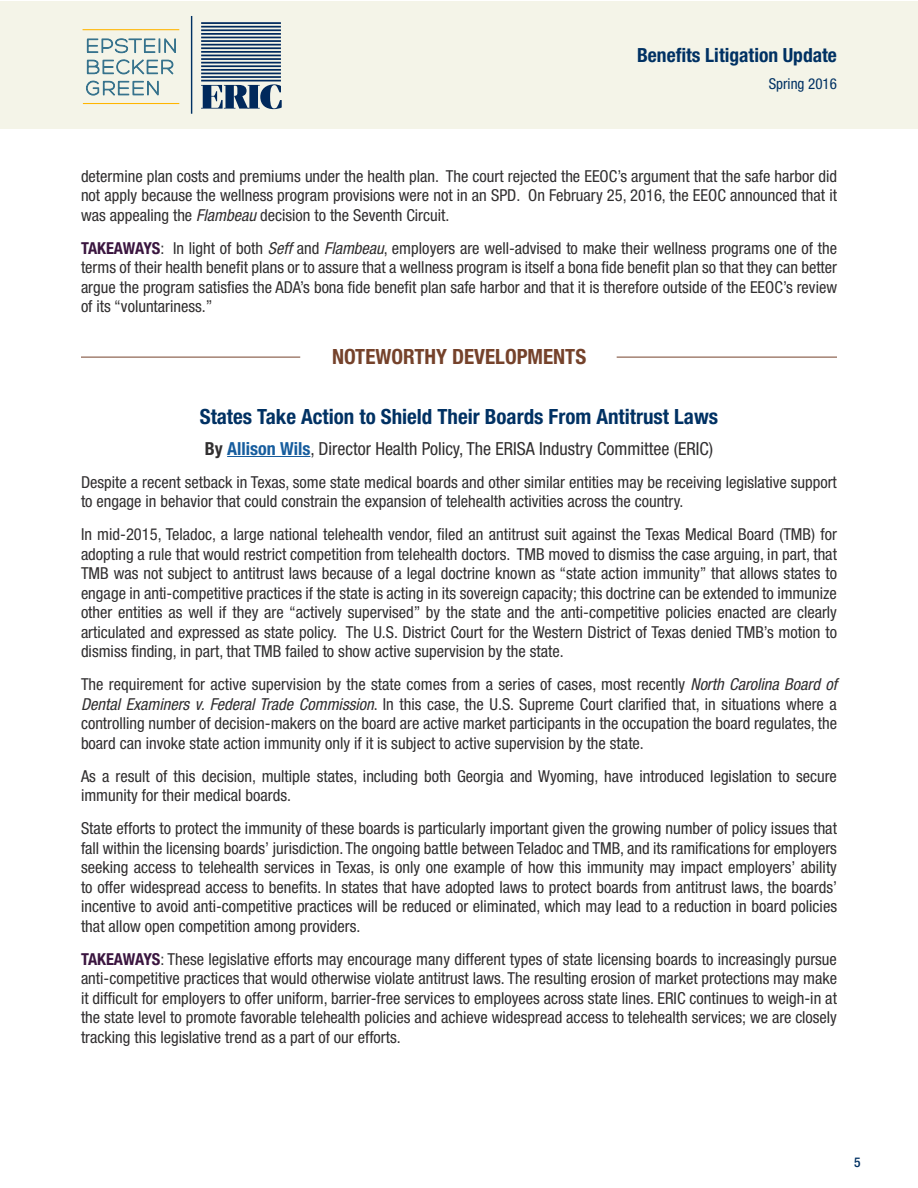
<style>
.page{position:relative;width:918px;height:1188px;background:#fff}
.page>*{position:absolute;margin:0;border:0;box-sizing:border-box;transform-origin:0 0}
.t1{font:700 condensed 21px "Helvetica Neue LT";color:#003163}
.t2{font:700 condensed 21px "Helvetica Neue LT";color:#75422b}
.t3{font:700 condensed 19.5px "Helvetica Neue LT";color:#003163}
.t4{font:condensed 18px "Helvetica Neue LT";color:#312f30}
.Body_Text{font:condensed 16.5px/19.5px "Helvetica Neue LT";color:#312f30;text-align:justify}
.t5{font:condensed 15px "Helvetica Neue LT";color:#003163}
.t6{font:500 condensed 13.5px "Helvetica Neue LT";color:#003163}
.s1{font-style:italic}
.s2{font-weight:700;color:#3a153f}
.s3{font-weight:700}
.s4{font-weight:700;color:#175d9e}
</style>
<div class="page">
<div style="left:1px;top:1px;width:917px;height:128px;background:#f4f4e8"></div>
<svg style="left:86px;top:38px;width:90px;height:58px"></svg>
<hr style="left:83px;top:103px;width:96px;height:1px;background:#ffb500">
<hr style="left:83px;top:29px;width:96px;height:1px;background:#ffb500">
<svg style="left:201px;top:84px;width:81px;height:25px"></svg>
<hr style="left:201px;top:80px;width:80px;height:1px;background:#00295c">
<hr style="left:201px;top:76px;width:80px;height:2px;background:#00295c">
<hr style="left:201px;top:73px;width:80px;height:1px;background:#00295c">
<hr style="left:201px;top:69px;width:80px;height:2px;background:#00295c">
<hr style="left:201px;top:65px;width:80px;height:2px;background:#00295c">
<hr style="left:201px;top:62px;width:80px;height:2px;background:#00295c">
<hr style="left:201px;top:58px;width:80px;height:2px;background:#00295c">
<hr style="left:201px;top:55px;width:80px;height:1px;background:#00295c">
<hr style="left:201px;top:51px;width:80px;height:2px;background:#00295c">
<hr style="left:201px;top:47px;width:80px;height:2px;background:#00295c">
<hr style="left:201px;top:44px;width:80px;height:2px;background:#00295c">
<hr style="left:201px;top:40px;width:80px;height:2px;background:#00295c">
<hr style="left:201px;top:37px;width:80px;height:1px;background:#00295c">
<hr style="left:201px;top:33px;width:80px;height:2px;background:#00295c">
<hr style="left:201px;top:29px;width:80px;height:2px;background:#00295c">
<hr style="left:201px;top:26px;width:80px;height:2px;background:#00295c">
<hr style="left:201px;top:22px;width:80px;height:2px;background:#00295c">
<hr style="left:191px;top:16px;width:1px;height:98px;background:#003163">
<hr style="left:227px;top:456px;width:83px;height:1px;background:#175d9e">
<hr style="left:617px;top:357px;width:220px;height:1px;background:#75422b">
<hr style="left:81px;top:357px;width:219px;height:1px;background:#75422b">
<p class="t3" style="left:637px;top:43px;width:201px">Benefits Litigation Update</p>
<p class="t5" style="left:769px;top:75px;width:70px">Spring 2016</p>
<p class="Body_Text" style="left:81px;top:166px;width:758px">determine plan costs and premiums under the health plan. The court rejected the EEOC’s argument that the safe harbor did not apply because the wellness program provisions were not in an SPD. On February 25, 2016, the EEOC announced that it was appealing the <span class="s1">Flambeau</span> decision to the Seventh Circuit.</p>
<p class="Body_Text" style="left:81px;top:238px;width:758px"><span class="s2">TAKEAWAYS</span>: In light of both <span class="s1">Seff</span> and <span class="s1">Flambeau</span>, employers are well-advised to make their wellness programs one of the terms of their health benefit plans or to assure that a wellness program is itself a bona fide benefit plan so that they can better argue the program satisfies the ADA’s bona fide benefit plan safe harbor and that it is therefore outside of the EEOC’s review of its “voluntariness.”</p>
<p class="t2" style="left:332px;top:344px;width:256px">NOTEWORTHY DEVELOPMENTS</p>
<p class="t1" style="left:200px;top:404px;width:520px">States Take Action to Shield Their Boards From Antitrust Laws</p>
<p class="t4" style="left:205px;top:438px;width:510px"><span class="s3">By</span> <span class="s4">Allison Wils</span>, Director Health Policy, The ERISA Industry Committee (ERIC)</p>
<p class="Body_Text" style="left:81px;top:472px;width:757px">Despite a recent setback in Texas, some state medical boards and other similar entities may be receiving legislative support to engage in behavior that could constrain the expansion of telehealth activities across the country.</p>
<p class="Body_Text" style="left:81px;top:525px;width:758px">In mid-2015, Teladoc, a large national telehealth vendor, filed an antitrust suit against the Texas Medical Board (TMB) for adopting a rule that would restrict competition from telehealth doctors. TMB moved to dismiss the case arguing, in part, that TMB was not subject to antitrust laws because of a legal doctrine known as “state action immunity” that allows states to engage in anti-competitive practices if the state is acting in its sovereign capacity; this doctrine can be extended to immunize other entities as well if they are “actively supervised” by the state and the anti-competitive policies enacted are clearly articulated and expressed as state policy. The U.S. District Court for the Western District of Texas denied TMB’s motion to dismiss finding, in part, that TMB failed to show active supervision by the state.</p>
<p class="Body_Text" style="left:81px;top:675px;width:758px">The requirement for active supervision by the state comes from a series of cases, most recently <span class="s1">North Carolina Board of Dental Examiners v. Federal Trade Commission</span>. In this case, the U.S. Supreme Court clarified that, in situations where a controlling number of decision-makers on the board are active market participants in the occupation the board regulates, the board can invoke state action immunity only if it is subject to active supervision by the state.</p>
<p class="Body_Text" style="left:81px;top:766px;width:757px">As a result of this decision, multiple states, including both Georgia and Wyoming, have introduced legislation to secure immunity for their medical boards.</p>
<p class="Body_Text" style="left:81px;top:819px;width:758px">State efforts to protect the immunity of these boards is particularly important given the growing number of policy issues that fall within the licensing boards’ jurisdiction. The ongoing battle between Teladoc and TMB, and its ramifications for employers seeking access to telehealth services in Texas, is only one example of how this immunity may impact employers’ ability to offer widespread access to benefits. In states that have adopted laws to protect boards from antitrust laws, the boards’ incentive to avoid anti-competitive practices will be reduced or eliminated, which may lead to a reduction in board policies that allow open competition among providers.</p>
<p class="Body_Text" style="left:81px;top:949px;width:758px"><span class="s2">TAKEAWAYS</span>: These legislative efforts may encourage many different types of state licensing boards to increasingly pursue anti-competitive practices that would otherwise violate antitrust laws. The resulting erosion of market protections may make it difficult for employers to offer uniform, barrier-free services to employees across state lines. ERIC continues to weigh-in at the state level to promote favorable telehealth policies and achieve widespread access to telehealth services; we are closely tracking this legislative trend as a part of our efforts.</p>
<p class="t6" style="left:854px;top:1154px;width:8px">5</p>
</div>
